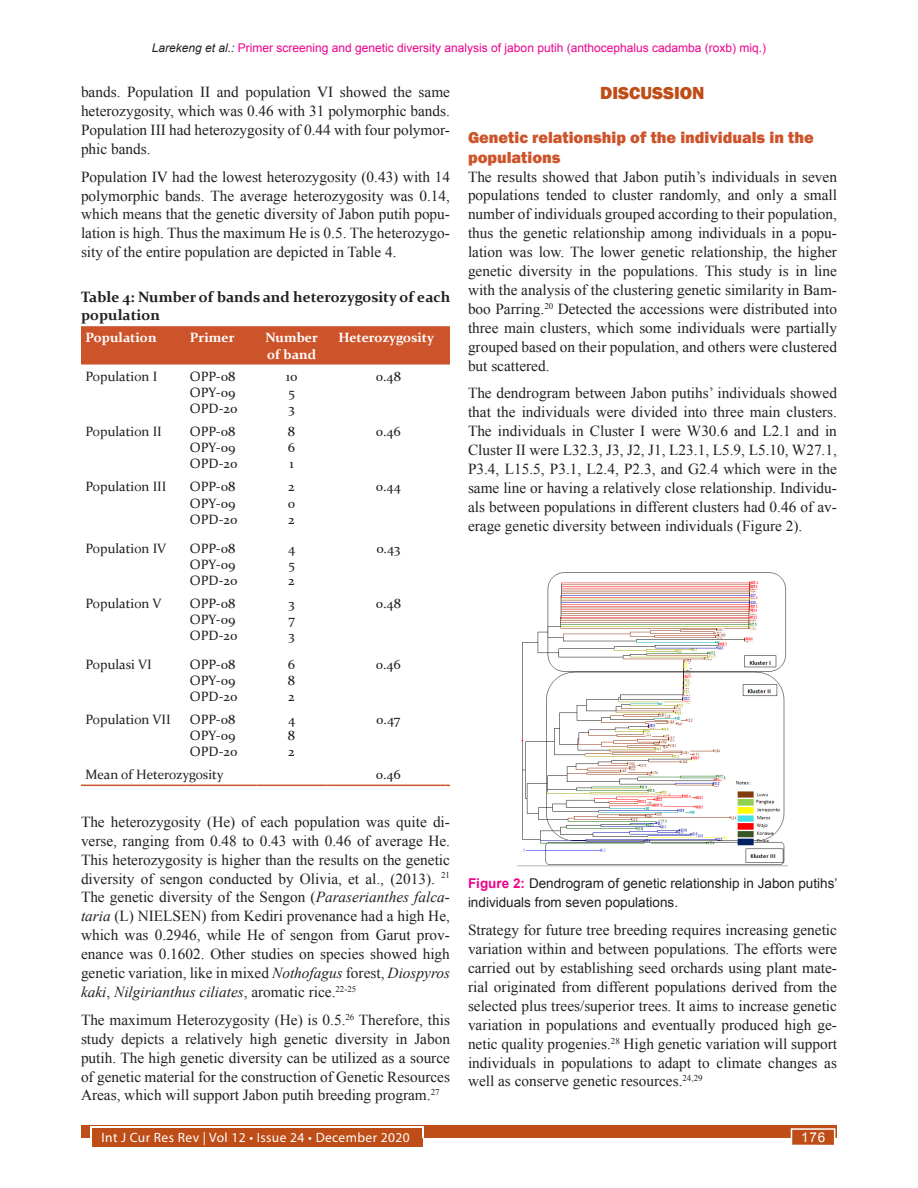
<style>
.page{position:relative;width:918px;height:1188px;background:#fff}
.page>*{position:absolute;margin:0;border:0;box-sizing:border-box;transform-origin:0 0}
.Head_1_copy_2{font:800 18px "Franklin Gothic";color:#be4d18}
.Head_2{font:800 16.5px/19.8px "Franklin Gothic";color:#cd542a}
.Text{font:15.3px/18.9px "Times New Roman";color:#231f20;text-align:justify}
.Table_caption{font:700 15px/18px "Constantia";color:#231f20}
.Table_text{font:13.5px "Constantia";color:#231f20}
.Figure_caption{font:13.5px/18.9px "Arial";color:#231f20}
.Table_text-2{font:700 13.5px/16.2px "Constantia";color:#fff}
.t1{font:13.5px "Myriad Pro";letter-spacing:.03em;color:#fff}
.t2{font:13.5px "Arial";color:#fff}
.t3{font:12px "Arial";color:#ed028c}
.s1{font-style:italic;color:#231f20}
.s2{font-style:italic}
.s3{font-weight:700;color:#ed028c}
</style>
<div class="page">
<div style="left:81px;top:1125px;width:756px;height:13px;background:#be4d18"></div>
<div style="left:92px;top:1128px;width:331px;height:19px;background:#be4d18"></div>
<hr style="left:91px;top:1127px;width:332px;height:1px;background:#fff">
<div style="left:791px;top:1128px;width:44px;height:18px;background:#be4d18;border:2px solid #fff"></div>
<div style="left:81px;top:326px;width:369px;height:39px;background:#cd542a"></div>
<hr style="left:81px;top:785px;width:104px;height:1px;background:#cd542a">
<hr style="left:185px;top:785px;width:71px;height:1px;background:#cd542a">
<hr style="left:256px;top:785px;width:71px;height:1px;background:#cd542a">
<hr style="left:331px;top:785px;width:115px;height:1px;background:#cd542a">
<img style="left:517px;top:572px;width:271px;height:295px">
<p class="t3" style="left:152px;top:40px;width:616px"><span class="s1">Larekeng et al.:</span> Primer screening and genetic diversity analysis of jabon putih (anthocephalus cadamba (roxb) miq.)</p>
<p class="Text" style="left:81px;top:82px;width:371px">bands. Population II and population VI showed the same heterozygosity, which was 0.46 with 31 polymorphic bands.<br>Population III had heterozygosity of 0.44 with four polymor&shy;phic bands.</p>
<p class="Text" style="left:81px;top:167px;width:371px">Population IV had the lowest heterozygosity (0.43) with 14 polymorphic bands. The average heterozygosity was 0.14, which means that the genetic diversity of Jabon putih popu&shy;lation is high. Thus the maximum He is 0.5. The heterozygo&shy;sity of the entire population are depicted in Table 4.</p>
<p class="Table_caption" style="left:81px;top:287px;width:371px">Table 4: Number of bands and heterozygosity of each population</p>
<p class="Table_text-2" style="left:86px;top:329px;width:73px">Population</p>
<p class="Table_text-2" style="left:190px;top:329px;width:46px">Primer</p>
<p class="Table_text-2" style="left:266px;top:329px;width:54px">Number of band</p>
<p class="Table_text-2" style="left:338px;top:329px;width:97px">Heterozygosity</p>
<p class="Table_text" style="left:86px;top:367px;width:73px">Population I</p>
<p class="Table_text" style="left:190px;top:367px;width:47px">OPP-08</p>
<p class="Table_text" style="left:190px;top:383px;width:47px">OPY-09</p>
<p class="Table_text" style="left:190px;top:399px;width:49px">OPD-20</p>
<p class="Table_text" style="left:376px;top:367px;width:27px">0.48</p>
<p class="Table_text" style="left:286px;top:367px;width:13px">10</p>
<p class="Table_text" style="left:288px;top:383px;width:8px">5</p>
<p class="Table_text" style="left:289px;top:399px;width:8px">3</p>
<p class="Table_text" style="left:86px;top:422px;width:78px">Population II</p>
<p class="Table_text" style="left:190px;top:422px;width:47px">OPP-08</p>
<p class="Table_text" style="left:190px;top:438px;width:47px">OPY-09</p>
<p class="Table_text" style="left:190px;top:455px;width:49px">OPD-20</p>
<p class="Table_text" style="left:86px;top:478px;width:82px">Population III</p>
<p class="Table_text" style="left:190px;top:478px;width:47px">OPP-08</p>
<p class="Table_text" style="left:190px;top:494px;width:47px">OPY-09</p>
<p class="Table_text" style="left:190px;top:510px;width:49px">OPD-20</p>
<p class="Table_text" style="left:86px;top:539px;width:82px">Population IV</p>
<p class="Table_text" style="left:190px;top:539px;width:47px">OPP-08</p>
<p class="Table_text" style="left:190px;top:555px;width:47px">OPY-09</p>
<p class="Table_text" style="left:190px;top:572px;width:49px">OPD-20</p>
<p class="Table_text" style="left:86px;top:594px;width:77px">Population V</p>
<p class="Table_text" style="left:190px;top:594px;width:47px">OPP-08</p>
<p class="Table_text" style="left:190px;top:610px;width:47px">OPY-09</p>
<p class="Table_text" style="left:190px;top:626px;width:49px">OPD-20</p>
<p class="Table_text" style="left:86px;top:655px;width:68px">Populasi VI</p>
<p class="Table_text" style="left:190px;top:655px;width:47px">OPP-08</p>
<p class="Table_text" style="left:190px;top:671px;width:47px">OPY-09</p>
<p class="Table_text" style="left:190px;top:687px;width:49px">OPD-20</p>
<p class="Table_text" style="left:86px;top:710px;width:87px">Population VII</p>
<p class="Table_text" style="left:190px;top:710px;width:47px">OPP-08</p>
<p class="Table_text" style="left:190px;top:726px;width:47px">OPY-09</p>
<p class="Table_text" style="left:190px;top:743px;width:49px">OPD-20</p>
<p class="Table_text" style="left:288px;top:422px;width:9px">8</p>
<p class="Table_text" style="left:288px;top:438px;width:9px">6</p>
<p class="Table_text" style="left:289px;top:455px;width:6px">1</p>
<p class="Table_text" style="left:288px;top:478px;width:8px">2</p>
<p class="Table_text" style="left:288px;top:494px;width:9px">0</p>
<p class="Table_text" style="left:288px;top:510px;width:8px">2</p>
<p class="Table_text" style="left:288px;top:539px;width:9px">4</p>
<p class="Table_text" style="left:288px;top:555px;width:8px">5</p>
<p class="Table_text" style="left:288px;top:572px;width:8px">2</p>
<p class="Table_text" style="left:289px;top:594px;width:8px">3</p>
<p class="Table_text" style="left:288px;top:610px;width:8px">7</p>
<p class="Table_text" style="left:289px;top:626px;width:8px">3</p>
<p class="Table_text" style="left:288px;top:655px;width:9px">6</p>
<p class="Table_text" style="left:288px;top:671px;width:9px">8</p>
<p class="Table_text" style="left:288px;top:687px;width:8px">2</p>
<p class="Table_text" style="left:288px;top:710px;width:9px">4</p>
<p class="Table_text" style="left:288px;top:726px;width:9px">8</p>
<p class="Table_text" style="left:288px;top:743px;width:8px">2</p>
<p class="Table_text" style="left:376px;top:422px;width:27px">0.46</p>
<p class="Table_text" style="left:376px;top:478px;width:27px">0.44</p>
<p class="Table_text" style="left:376px;top:539px;width:25px">0.43</p>
<p class="Table_text" style="left:376px;top:594px;width:27px">0.48</p>
<p class="Table_text" style="left:376px;top:655px;width:27px">0.46</p>
<p class="Table_text" style="left:376px;top:710px;width:26px">0.47</p>
<p class="Table_text" style="left:86px;top:766px;width:140px">Mean of Heterozygosity</p>
<p class="Table_text" style="left:376px;top:766px;width:27px">0.46</p>
<p class="Text" style="left:81px;top:812px;width:371px">The heterozygosity (He) of each population was quite di&shy;verse, ranging from 0.48 to 0.43 with 0.46 of average He.<br>This heterozygosity is higher than the results on the genetic diversity of sengon conducted by Olivia, et al., (2013). <sup>21<br></sup>The genetic diversity of the Sengon (<span class="s2">Paraserianthes falca&shy;taria</span> (L) NIELSEN) from Kediri provenance had a high He, which was 0.2946, while He of sengon from Garut prov&shy;enance was 0.1602. Other studies on species showed high genetic variation, like in mixed <span class="s2">Nothofagus</span> forest, <span class="s2">Diospyros kaki</span>, <span class="s2">Nilgirianthus ciliates</span>, aromatic rice.<sup>22-25</sup></p>
<p class="Text" style="left:81px;top:1010px;width:371px">The maximum Heterozygosity (He) is 0.5.<sup>26</sup> Therefore, this study depicts a relatively high genetic diversity in Jabon putih. The high genetic diversity can be utilized as a source of genetic material for the construction of Genetic Resources Areas, which will support Jabon putih breeding program.<sup>27</sup></p>
<p class="t1" style="left:101px;top:1129px;width:310px">Int J Cur Res Rev | Vol 12 • Issue 24 • December 2020</p>
<p class="Head_1_copy_2" style="left:600px;top:81px;width:106px">DISCUSSION</p>
<p class="Head_2" style="left:468px;top:127px;width:347px">Genetic relationship of the individuals in the populations</p>
<p class="Text" style="left:468px;top:167px;width:371px">The results showed that Jabon putih’s individuals in seven populations tended to cluster randomly, and only a small number of individuals grouped according to their population, thus the genetic relationship among individuals in a popu&shy;lation was low. The lower genetic relationship, the higher genetic diversity in the populations. This study is in line with the analysis of the clustering genetic similarity in Bam&shy;boo Parring.<sup>20</sup> Detected the accessions were distributed into three main clusters, which some individuals were partially grouped based on their population, and others were clustered but scattered.</p>
<p class="Text" style="left:468px;top:384px;width:371px">The dendrogram between Jabon putihs’ individuals showed that the individuals were divided into three main clusters.<br>The individuals in Cluster I were W30.6 and L2.1 and in Cluster II were L32.3, J3, J2, J1, L23.1, L5.9, L5.10, W27.1, P3.4, L15.5, P3.1, L2.4, P2.3, and G2.4 which were in the same line or having a relatively close relationship. Individu&shy;als between populations in different clusters had 0.46 of av&shy;erage genetic diversity between individuals (Figure 2).</p>
<p class="Figure_caption" style="left:468px;top:874px;width:371px"><span class="s3">Figure 2:</span> Dendrogram of genetic relationship in Jabon putihs’ individuals from seven populations.</p>
<p class="Text" style="left:468px;top:920px;width:371px">Strategy for future tree breeding requires increasing genetic variation within and between populations. The efforts were carried out by establishing seed orchards using plant mate&shy;rial originated from different populations derived from the selected plus trees/superior trees. It aims to increase genetic variation in populations and eventually produced high ge&shy;netic quality progenies.<sup>28</sup> High genetic variation will support individuals in populations to adapt to climate changes as well as conserve genetic resources.<sup>24,29</sup></p>
<p class="t2" style="left:801px;top:1129px;width:26px">176</p>
</div>
